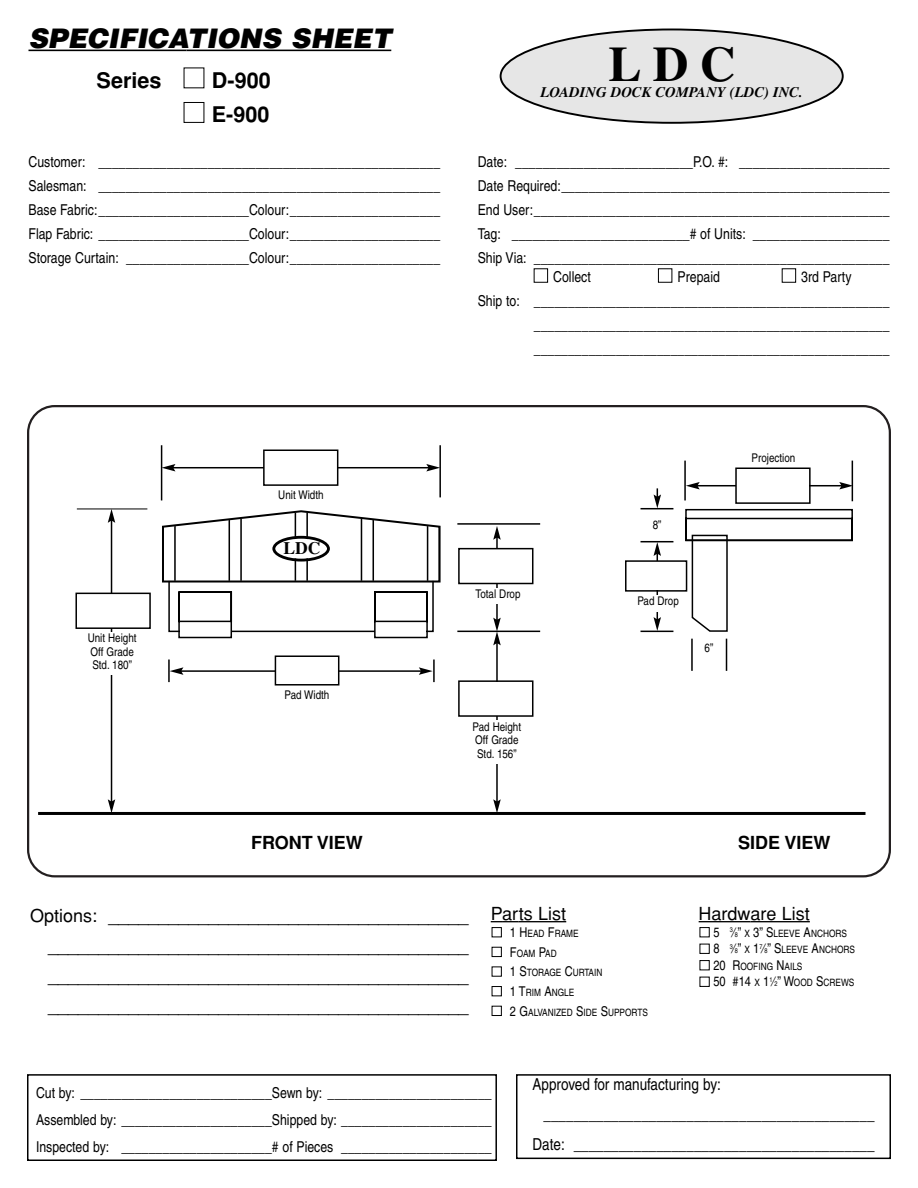
<style>
.page{position:relative;width:918px;height:1188px;background:#fff}
.page>*{position:absolute;margin:0;border:0;box-sizing:border-box;transform-origin:0 0}
.t1{font:700 49.5px "Times";color:#000}
.t2{font:italic 900 27px "Helvetica";color:#000}
.t3{font:700 21.6px "Helvetica";color:#000}
.t4{font:18px/30px "Helvetica";color:#000;text-align:justify}
.t5{font:700 18px "Helvetica";color:#000}
.t6{font:700 17.55px "Times";color:#000}
.t7{font:condensed 16.5px "Helvetica";color:#000}
.t8{font:condensed 15px/24px "Helvetica";color:#000;text-align:justify}
.t9{font:italic 700 14.7px "Times";color:#000}
.t10{font:condensed 13.5px "Helvetica";color:#000}
.t11{font:condensed 12px/13.5px "Helvetica";color:#000}
.t12{font:condensed 10.2px "Helvetica";color:#000}
.s1{color:#fff}
.s2{font-size:13.5px}
.s3{font-size:6.75px}
.s4{font-size:10.2px}
</style>
<div class="page">
<svg style="left:27px;top:405px;width:864px;height:472px"></svg>
<hr style="left:28px;top:50px;width:159px;height:1px;background:#000">
<hr style="left:187px;top:50px;width:204px;height:1px;background:#000">
<svg style="left:500px;top:29px;width:344px;height:95px"></svg>
<hr style="left:77px;top:509px;width:70px;height:1px;background:#000">
<hr style="left:111px;top:520px;width:1px;height:282px;background:#000">
<svg style="left:108px;top:509px;width:7px;height:14px"></svg>
<svg style="left:108px;top:799px;width:7px;height:13px"></svg>
<div style="left:77px;top:594px;width:72px;height:33px;background:#fff"></div>
<div style="left:75px;top:593px;width:76px;height:36px;border:2px solid #000"></div>
<hr style="left:161px;top:445px;width:1px;height:55px;background:#000">
<hr style="left:439px;top:445px;width:2px;height:52px;background:#000">
<hr style="left:173px;top:467px;width:256px;height:1px;background:#000">
<svg style="left:162px;top:464px;width:13px;height:7px"></svg>
<svg style="left:426px;top:464px;width:14px;height:7px"></svg>
<div style="left:265px;top:451px;width:72px;height:33px;background:#fff"></div>
<div style="left:263px;top:450px;width:75px;height:36px;border:2px solid #000"></div>
<hr style="left:684px;top:461px;width:2px;height:39px;background:#000">
<hr style="left:691px;top:639px;width:2px;height:32px;background:#000">
<hr style="left:726px;top:639px;width:1px;height:32px;background:#000">
<hr style="left:852px;top:461px;width:1px;height:40px;background:#000">
<hr style="left:697px;top:485px;width:145px;height:1px;background:#000">
<svg style="left:839px;top:482px;width:13px;height:7px"></svg>
<svg style="left:456px;top:467px;width:355px;height:166px"></svg>
<hr style="left:496px;top:643px;width:2px;height:159px;background:#000">
<svg style="left:493px;top:799px;width:8px;height:13px"></svg>
<hr style="left:496px;top:537px;width:2px;height:83px;background:#000">
<svg style="left:493px;top:618px;width:8px;height:27px"></svg>
<svg style="left:493px;top:526px;width:8px;height:14px"></svg>
<hr style="left:38px;top:812px;width:828px;height:3px;background:#000">
<hr style="left:181px;top:670px;width:240px;height:2px;background:#000">
<svg style="left:170px;top:667px;width:13px;height:8px"></svg>
<svg style="left:419px;top:667px;width:14px;height:8px"></svg>
<hr style="left:168px;top:660px;width:2px;height:22px;background:#000">
<hr style="left:433px;top:660px;width:2px;height:22px;background:#000">
<hr style="left:657px;top:553px;width:1px;height:67px;background:#000">
<svg style="left:654px;top:542px;width:7px;height:14px"></svg>
<svg style="left:654px;top:617px;width:7px;height:14px"></svg>
<svg style="left:654px;top:488px;width:7px;height:20px"></svg>
<div style="left:627px;top:562px;width:59px;height:28px;background:#fff"></div>
<div style="left:625px;top:560px;width:62px;height:32px;border:2px solid #000"></div>
<div style="left:276px;top:657px;width:62px;height:27px;background:#fff"></div>
<div style="left:275px;top:655px;width:64px;height:31px;border:2px solid #000"></div>
<div style="left:460px;top:682px;width:72px;height:33px;background:#fff"></div>
<div style="left:458px;top:680px;width:75px;height:37px;border:2px solid #000"></div>
<div style="left:460px;top:549px;width:72px;height:34px;background:#fff"></div>
<div style="left:458px;top:548px;width:75px;height:36px;border:2px solid #000"></div>
<div style="left:735px;top:835px;width:99px;height:21px;background:#fff"></div>
<div style="left:250px;top:835px;width:119px;height:21px;background:#fff"></div>
<div style="left:80px;top:632px;width:64px;height:42px;background:#fff"></div>
<div style="left:466px;top:588px;width:64px;height:16px;background:#fff"></div>
<div style="left:461px;top:720px;width:72px;height:43px;background:#fff"></div>
<div style="left:634px;top:595px;width:49px;height:16px;background:#fff"></div>
<div style="left:699px;top:642px;width:20px;height:18px;background:#fff"></div>
<div style="left:648px;top:519px;width:19px;height:18px;background:#fff"></div>
<div style="left:516px;top:1074px;width:375px;height:85px;border:2px solid #000"></div>
<div style="left:27px;top:1074px;width:470px;height:87px;border:2px solid #000"></div>
<svg style="left:491px;top:921px;width:28px;height:1px"></svg>
<hr style="left:519px;top:921px;width:47px;height:1px;background:#000">
<hr style="left:699px;top:921px;width:51px;height:1px;background:#000">
<hr style="left:750px;top:921px;width:60px;height:1px;background:#000">
<div style="left:168px;top:570px;width:266px;height:62px;border:2px solid #000"></div>
<svg style="left:178px;top:591px;width:55px;height:48px"></svg>
<svg style="left:373px;top:591px;width:56px;height:48px"></svg>
<svg style="left:162px;top:510px;width:279px;height:73px"></svg>
<svg style="left:684px;top:508px;width:170px;height:124px"></svg>
<h2 class="t2" style="left:28px;top:28px;width:364px">SPECIFICATIONS SHEET</h2>
<h1 class="t1" style="left:609px;top:47px;width:128px">LDC</h1>
<h3 class="t3" style="left:97px;top:72px;width:176px">Series <span class="s1">■</span> D-900</h3>
<h3 class="t3" style="left:183px;top:107px;width:88px"><span class="s1">■</span> E-900</h3>
<p class="t8" style="left:28px;top:151px;width:413px">Customer: __________________________________________________ Salesman: __________________________________________________ Base Fabric:______________________Colour:______________________ Flap Fabric: ______________________Colour:______________________ Storage Curtain: __________________Colour:______________________</p>
<p class="t8" style="left:478px;top:151px;width:413px">Date: __________________________P.O. #: ______________________ Date Required:________________________________________________ End User:____________________________________________________ Tag: __________________________# of Units: ____________________ Ship Via: ____________________________________________________</p>
<p class="t8" style="left:533px;top:266px;width:59px"><span class="s1">■</span> Collect</p>
<p class="t8" style="left:658px;top:266px;width:64px"><span class="s1">■</span> Prepaid</p>
<p class="t8" style="left:782px;top:266px;width:72px"><span class="s1">■</span> 3rd Party</p>
<p class="t8" style="left:478px;top:290px;width:413px">Ship to: ____________________________________________________</p>
<p class="t8" style="left:534px;top:314px;width:357px">____________________________________________________</p>
<p class="t8" style="left:534px;top:338px;width:357px">____________________________________________________</p>
<p class="t9" style="left:541px;top:87px;width:264px">LOADING DOCK COMPANY (LDC) INC.</p>
<p class="t11" style="left:88px;top:632px;width:50px">Unit Height<br>Off Grade<br>Std. 180”</p>
<p class="t11" style="left:278px;top:489px;width:47px">Unit Width</p>
<p class="t6" style="left:283px;top:542px;width:38px">LDC</p>
<p class="t11" style="left:285px;top:689px;width:46px">Pad Width</p>
<p class="t11" style="left:476px;top:589px;width:47px">Total Drop</p>
<p class="t11" style="left:473px;top:721px;width:50px">Pad Height<br>Off Grade<br>Std. 156”</p>
<p class="t11" style="left:653px;top:519px;width:10px">8”</p>
<p class="t11" style="left:637px;top:595px;width:43px">Pad Drop</p>
<p class="t11" style="left:705px;top:642px;width:10px">6”</p>
<p class="t11" style="left:752px;top:452px;width:45px">Projection</p>
<p class="t5" style="left:251px;top:836px;width:113px">FRONT VIEW</p>
<p class="t5" style="left:738px;top:836px;width:94px">SIDE VIEW</p>
<p class="t4" style="left:48px;top:902px;width:422px;text-indent:-18px">Options: ____________________________________ __________________________________________ __________________________________________ __________________________________________</p>
<p class="t4" style="left:491px;top:900px;width:77px">Parts List</p>
<p class="t12" style="left:492px;top:930px;width:89px"><span class="s1">■</span> <span class="s2">1 H</span>EAD <span class="s2">F</span>RAME</p>
<p class="t12" style="left:492px;top:949px;width:67px"><span class="s1">■</span> <span class="s2">F</span>OAM <span class="s2">P</span>AD</p>
<p class="t12" style="left:492px;top:969px;width:112px"><span class="s1">■</span> <span class="s2">1 S</span>TORAGE <span class="s2">C</span>URTAIN</p>
<p class="t12" style="left:492px;top:989px;width:84px"><span class="s1">■</span> <span class="s2">1 T</span>RIM <span class="s2">A</span>NGLE</p>
<p class="t12" style="left:492px;top:1008px;width:158px"><span class="s1">■</span> <span class="s2">2 G</span>ALVANIZED <span class="s2">S</span>IDE <span class="s2">S</span>UPPORTS</p>
<p class="t4" style="left:699px;top:900px;width:113px">Hardware List</p>
<p class="t12" style="left:699px;top:930px;width:149px"><span class="s1">■</span> <span class="s2">5</span> <sup>3</sup><span class="s2">⁄</span><span class="s3">8</span><span class="s2">”</span> X <span class="s2">3” S</span>LEEVE <span class="s2">A</span>NCHORS</p>
<p class="t12" style="left:699px;top:946px;width:157px"><span class="s1">■</span> <span class="s2">8</span> <sup>3</sup><span class="s2">⁄</span><span class="s3">8</span><span class="s2">”</span> X <span class="s2">1</span><sup>7</sup><span class="s2">⁄</span><span class="s3">8</span><span class="s2">” S</span>LEEVE <span class="s2">A</span>NCHORS</p>
<p class="t12" style="left:699px;top:963px;width:105px"><span class="s1">■</span> <span class="s2">20 R</span>OOFING <span class="s2">N</span>AILS</p>
<p class="t10" style="left:699px;top:977px;width:157px"><span class="s1">■</span> 50 #14 <span class="s4">X</span> 1<sup>1</sup>⁄<span class="s3">2</span>” W<span class="s4">OOD</span> S<span class="s4">CREWS</span></p>
<p class="t8" style="left:36px;top:1081px;width:457px;line-height:27px">Cut by: ____________________________Sewn by: ________________________ Assembled by: ______________________Shipped by: ______________________ Inspected by: ______________________# of Pieces ______________________</p>
<p class="t7" style="left:532px;top:1078px;width:190px">Approved for manufacturing by:</p>
<p class="t7" style="left:544px;top:1108px;width:332px">____________________________________________</p>
<p class="t7" style="left:532px;top:1138px;width:344px">Date: ________________________________________</p>
</div>
